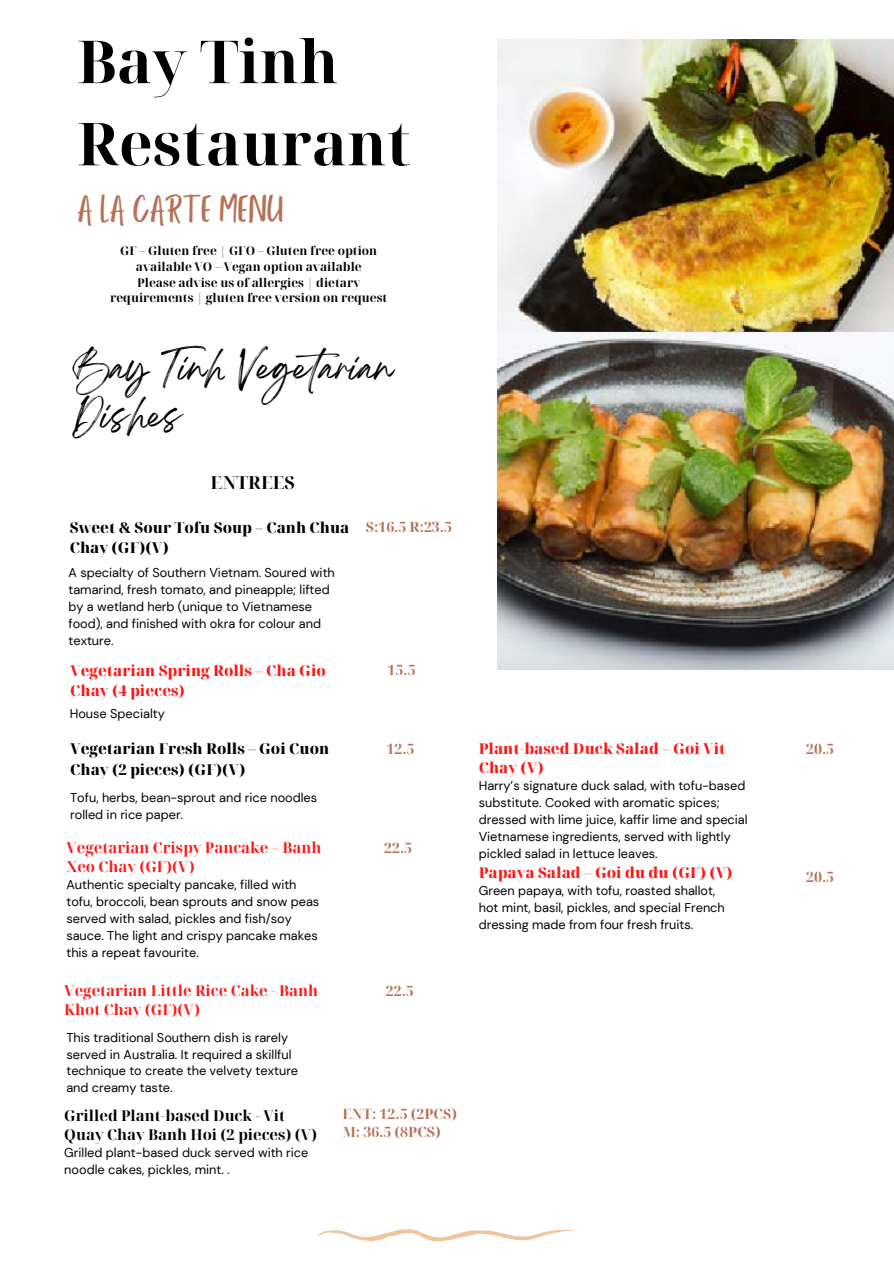
<style>
.page{position:relative;width:894px;height:1264px;background:#fff}
.page>*{position:absolute;margin:0;border:0;box-sizing:border-box;transform-origin:0 0}
.t1{font:700 59.25px/82.2px "Noto Serif Display";color:#000}
.t2{font:39.75px "Porcelain";color:#b67056}
.t3{font:31.05px/48.3px "Breathing";color:#000}
.t4{font:700 18px "Noto Serif Display";color:#000}
.t5{font:800 15px/19.2px "Noto Serif Display";color:#ff1616}
.t6{font:700 15px/19.2px "Noto Serif Display";color:#ff1616}
.t7{font:800 15px "Noto Serif Display";color:#000}
.t8{font:700 15px/19.2px "Noto Serif Display";color:#000}
.t9{font:700 14.25px/18px "Noto Serif Display";color:#b67056}
.t10{font:12.75px/16.8px "DM Sans";color:#000}
.t11{font:700 12px/15.8px "Noto Serif Display";color:#000;text-align:center}
</style>
<div class="page">
<svg style="left:317px;top:1229px;width:258px;height:12px"></svg>
<img style="left:497px;top:40px;width:396px;height:630px">
<p class="t1" style="left:77px;top:19px;width:335px">Bay Tinh<br>Restaurant</p>
<p class="t2" style="left:77px;top:188px;width:208px">A LA CARTE MENU</p>
<p class="t11" style="left:110px;top:242px;width:279px">GF – Gluten free | GFO – Gluten free option available VO – Vegan option available<br>Please advise us of allergies | dietary requirements | gluten free version on request</p>
<h5 class="t3" style="left:73px;top:352px;width:321px">Bay Tinh Vegetarian<br>Dishes</h5>
<h5 class="t4" style="left:210px;top:469px;width:86px">ENTREES</h5>
<p class="t7" style="left:70px;top:516px;width:281px">Sweet &amp; Sour Tofu Soup – Canh Chua</p>
<h5 class="t7" style="left:70px;top:536px;width:100px">Chay (GF)(V)</h5>
<p class="t10" style="left:68px;top:564px;width:268px">A specialty of Southern Vietnam. Soured with tamarind, fresh tomato, and pineapple; lifted by a wetland herb (unique to Vietnamese food), and finished with okra for colour and texture.</p>
<h4 class="t5" style="left:70px;top:660px;width:257px">Vegetarian Spring Rolls – Cha Gio</h4>
<p class="t5" style="left:70px;top:680px;width:116px">Chay (4 pieces)</p>
<p class="t10" style="left:70px;top:705px;width:97px">House Specialty</p>
<h5 class="t7" style="left:70px;top:738px;width:260px">Vegetarian Fresh Rolls – Goi Cuon</h5>
<h5 class="t7" style="left:70px;top:758px;width:177px">Chay (2 pieces) (GF)(V)</h5>
<p class="t10" style="left:70px;top:789px;width:248px">Tofu, herbs, bean-sprout and rice noodles</p>
<p class="t10" style="left:70px;top:805px;width:114px">rolled in rice paper.</p>
<h2 class="t6" style="left:66px;top:837px;width:256px">Vegetarian Crispy Pancake – Banh<br>Xeo Chay (GF)(V)</h2>
<h3 class="t10" style="left:66px;top:876px;width:254px">Authentic specialty pancake, filled with tofu, broccoli, bean sprouts and snow peas served with salad, pickles and fish/soy sauce. The light and crispy pancake makes this a repeat favourite.</h3>
<h6 class="t6" style="left:64px;top:980px;width:255px">Vegetarian Little Rice Cake - Banh<br>Khot Chay (GF)(V)</h6>
<h4 class="t10" style="left:66px;top:1028px;width:233px">This traditional Southern dish is rarely served in Australia. It required a skillful technique to create the velvety texture and creamy taste.</h4>
<h5 class="t9" style="left:365px;top:517px;width:88px">S:16.5 R:23.5</h5>
<h5 class="t9" style="left:387px;top:660px;width:30px">15.5</h5>
<p class="t9" style="left:386px;top:739px;width:30px">12.5</p>
<p class="t9" style="left:384px;top:838px;width:30px">22.5</p>
<p class="t9" style="left:386px;top:981px;width:30px">22.5</p>
<h5 class="t8" style="left:64px;top:1105px;width:254px">Grilled Plant-based Duck - Vit<br>Quay Chay Banh Hoi (2 pieces) (V)</h5>
<h5 class="t10" style="left:64px;top:1143px;width:245px">Grilled plant-based duck served with rice noodle cakes, pickles, mint. .</h5>
<h5 class="t9" style="left:342px;top:1104px;width:116px">ENT: 12.5 (2PCS)<br>M: 36.5 (8PCS)</h5>
<h5 class="t5" style="left:478px;top:739px;width:248px">Plant-based Duck Salad – Goi Vit<br>Chay (V)</h5>
<h5 class="t10" style="left:478px;top:777px;width:270px">Harry’s signature duck salad, with tofu-based substitute. Cooked with aromatic spices; dressed with lime juice, kaffir lime and special Vietnamese ingredients, served with lightly pickled salad in lettuce leaves.</h5>
<h5 class="t5" style="left:478px;top:862px;width:255px">Papaya Salad – Goi du du (GF) (V)</h5>
<p class="t10" style="left:478px;top:882px;width:247px">Green papaya, with tofu, roasted shallot, hot mint, basil, pickles, and special French dressing made from four fresh fruits.</p>
<p class="t9" style="left:806px;top:739px;width:30px">20.5</p>
<p class="t9" style="left:806px;top:867px;width:30px">20.5</p>
</div>
